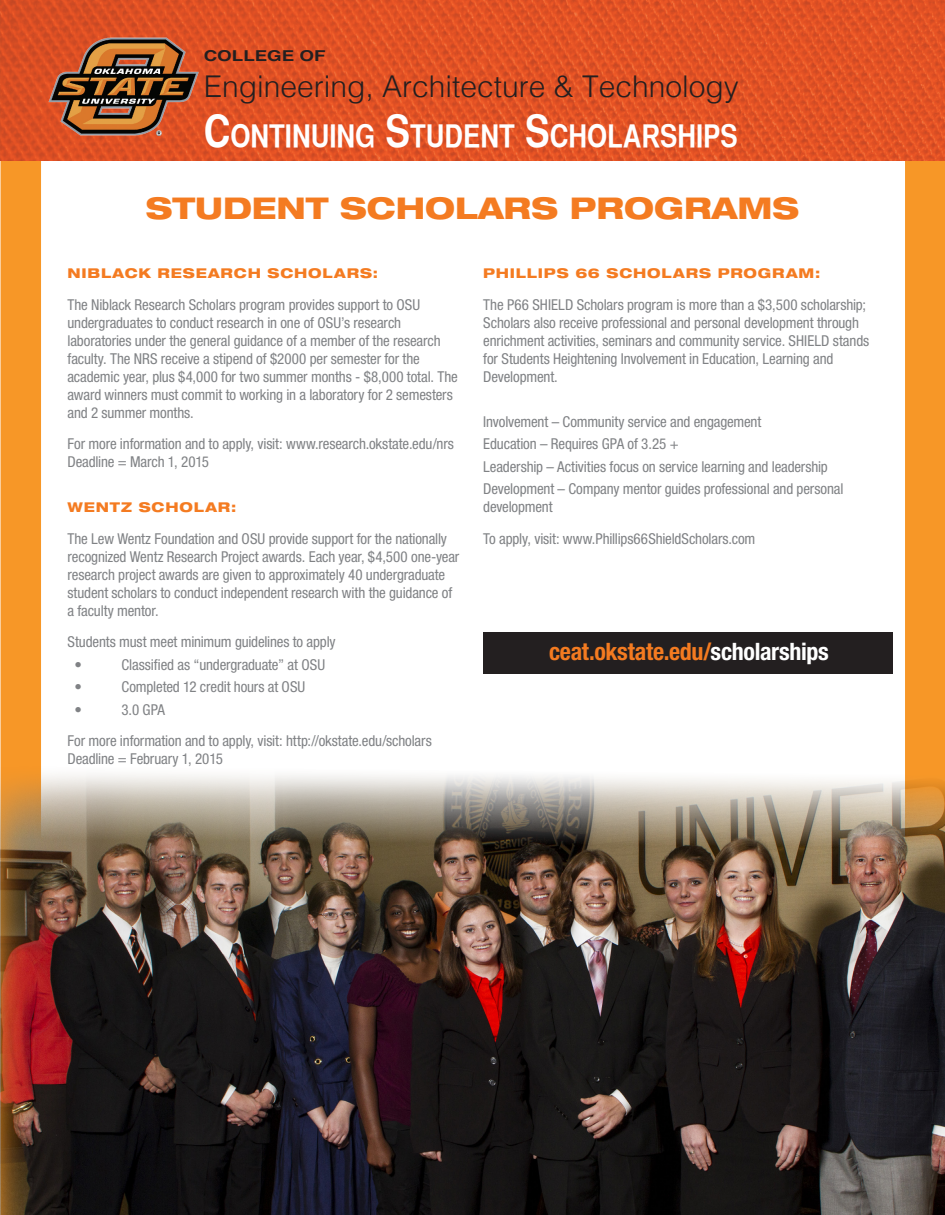
<style>
.page{position:relative;width:945px;height:1215px;background:#fff}
.page>*{position:absolute;margin:0;border:0;box-sizing:border-box;transform-origin:0 0}
.t1{font:31.5px "Helvetica CY Bold";color:#fff}
.t2{font:300 30px "Helvetica";color:#231f20}
.t3{font:800 expanded 30px "Helvetica Neue LT Std";color:#f47b21}
.t4{font:700 condensed 24px "Helvetica Neue LT Std";letter-spacing:-.015em;color:#f47b21}
.t5{font:condensed 15px/18px "Helvetica Neue LT Std";letter-spacing:-.01em;color:#808285}
.t6{font:700 15px "Helvetica";color:#231f20;scale:1.25 1}
.t7{font:800 expanded 13.5px "Helvetica Neue LT Std";letter-spacing:.06em;color:#f47b21}
.s1{font-size:45px}
.s2{color:#fff}
</style>
<div class="page">
<svg style="left:1px;top:160px;width:944px;height:603px"></svg>
<img style="left:1px;top:0;width:944px;height:160px">
<img style="left:48px;top:38px;width:151px;height:97px">
<img style="left:0;top:763px;width:945px;height:452px">
<div style="left:483px;top:632px;width:410px;height:41px;background:#231f20"></div>
<p class="t6" style="left:204px;top:44px;width:99px">COLLEGE OF</p>
<h2 class="t2" style="left:204px;top:61px;width:537px">Engineering, Architecture &amp; Technology</h2>
<h1 class="t1" style="left:204px;top:116px;width:534px"><span class="s1">C</span>ONTINUING <span class="s1">S</span>TUDENT <span class="s1">S</span>CHOLARSHIPS</h1>
<h2 class="t3" style="left:146px;top:189px;width:157px">STUDENT</h2>
<h2 class="t3" style="left:340px;top:189px;width:459px">SCHOLARS PROGRAMS</h2>
<p class="t7" style="left:68px;top:265px;width:312px">NIBLACK RESEARCH SCHOLARS:</p>
<p class="t5" style="left:68px;top:295px;width:392px">The Niblack Research Scholars program provides support to OSU undergraduates to conduct research in one of OSU’s research laboratories under the general guidance of a member of the research faculty. The NRS receive a stipend of $2000 per semester for the academic year, plus $4,000 for two summer months - $8,000 total. The award winners must commit to working in a laboratory for 2 semesters and 2 summer months.</p>
<p class="t5" style="left:68px;top:435px;width:388px">For more information and to apply, visit: www.research.okstate.edu/nrs<br>Deadline = March 1, 2015</p>
<p class="t7" style="left:68px;top:499px;width:170px">WENTZ SCHOLAR:</p>
<p class="t5" style="left:68px;top:529px;width:393px">The Lew Wentz Foundation and OSU provide support for the nationally recognized Wentz Research Project awards. Each year, $4,500 one-year research project awards are given to approximately 40 undergraduate student scholars to conduct independent research with the guidance of a faculty mentor.</p>
<p class="t5" style="left:74px;top:631px;width:263px;line-height:22.5px;text-indent:-7px">Students must meet minimum guidelines to apply •</p>
<p class="t5" style="left:122px;top:655px;width:205px">Classified as “undergraduate” at OSU</p>
<p class="t5" style="left:74px;top:678px;width:9px">•</p>
<p class="t5" style="left:122px;top:678px;width:185px">Completed 12 credit hours at OSU</p>
<p class="t5" style="left:74px;top:700px;width:9px">•</p>
<p class="t5" style="left:68px;top:694px;width:366px;line-height:31.5px;text-indent:54px">3.0 GPA<br>For more information and to apply, visit: http://okstate.edu/scholars</p>
<p class="t5" style="left:68px;top:750px;width:157px">Deadline = February 1, 2015</p>
<p class="t7" style="left:483px;top:265px;width:339px">PHILLIPS 66 SCHOLARS PROGRAM:</p>
<p class="t5" style="left:483px;top:295px;width:387px">The P66 SHIELD Scholars program is more than a $3,500 scholarship; Scholars also receive professional and personal development through enrichment activities, seminars and community service. SHIELD stands for Students Heightening Involvement in Education, Learning and Development.</p>
<p class="t5" style="left:483px;top:410px;width:362px;line-height:22.5px">Involvement – Community service and engagement<br>Education – Requires GPA of 3.25 +<br>Leadership – Activities focus on service learning and leadership Development – Company mentor guides professional and personal</p>
<p class="t5" style="left:483px;top:491px;width:274px;line-height:31.5px">development<br>To apply, visit: www.Phillips66ShieldScholars.com</p>
<h3 class="t4" style="left:549px;top:637px;width:281px">ceat.okstate.edu/<span class="s2">scholarships</span></h3>
</div>
